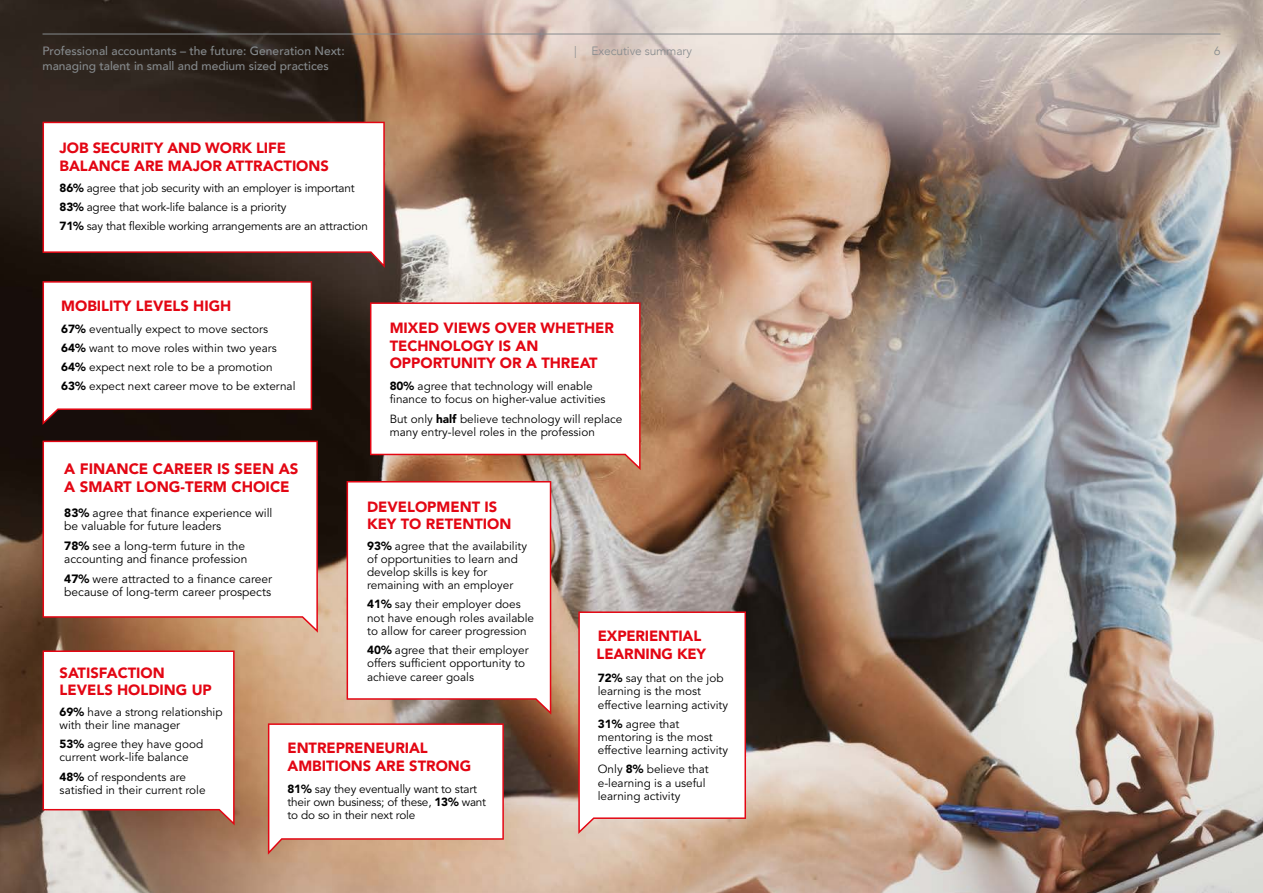
<style>
.page{position:relative;width:1263px;height:893px;background:#fff}
.page>*{position:absolute;margin:0;border:0;box-sizing:border-box;transform-origin:0 0}
.t1{font:900 15px/18px "Avenir";color:#e30613}
.t2{font:900 14.7px/17.7px "Avenir";color:#e30613}
.t3{font:12px/13.5px "Avenir";color:#000}
.t4{font:500 12px "Avenir";color:#858a8d}
.t5{font:300 12px "Avenir";letter-spacing:-.01em;color:#858a8d}
.t6{font:11.7px/13.2px "Avenir";color:#000}
.s1{font-weight:900}
</style>
<div class="page">
<img style="left:0;top:0;width:1263px;height:893px">
<svg style="left:43px;top:281px;width:269px;height:144px"></svg>
<svg style="left:43px;top:441px;width:275px;height:192px"></svg>
<svg style="left:268px;top:723px;width:236px;height:132px"></svg>
<svg style="left:43px;top:650px;width:192px;height:175px"></svg>
<svg style="left:347px;top:481px;width:204px;height:234px"></svg>
<svg style="left:578px;top:611px;width:168px;height:223px"></svg>
<svg style="left:370px;top:302px;width:271px;height:168px"></svg>
<svg style="left:43px;top:122px;width:342px;height:146px"></svg>
<hr style="left:43px;top:34px;width:1177px;height:1px;background:#858a8d">
<p class="t4" style="left:43px;top:40px;width:304px">Professional accountants – the future: Generation Next:</p>
<p class="t5" style="left:1214px;top:43px;width:8px">6</p>
<p class="t4" style="left:43px;top:55px;width:288px">managing talent in small and medium sized practices</p>
<p class="t5" style="left:574px;top:43px;width:119px">| Executive summary</p>
<p class="t2" style="left:60px;top:139px;width:271px">JOB SECURITY AND WORK LIFE<br>BALANCE ARE MAJOR ATTRACTIONS</p>
<p class="t6" style="left:60px;top:178px;width:310px;line-height:19px"><span class="s1">86%</span> agree that job security with an employer is important<br><span class="s1">83%</span> agree that work-life balance is a priority<br><span class="s1">71%</span> say that flexible working arrangements are an attraction</p>
<p class="t2" style="left:61px;top:297px;width:172px">MOBILITY LEVELS HIGH</p>
<p class="t6" style="left:61px;top:319px;width:236px;line-height:19px"><span class="s1">67%</span> eventually expect to move sectors <span class="s1">64%</span> want to move roles within two years <span class="s1">64%</span> expect next role to be a promotion <span class="s1">63%</span> expect next career move to be external</p>
<p class="t2" style="left:390px;top:319px;width:226px">MIXED VIEWS OVER WHETHER<br>TECHNOLOGY IS AN<br>OPPORTUNITY OR A THREAT</p>
<p class="t6" style="left:390px;top:380px;width:217px"><span class="s1">80%</span> agree that technology will enable finance to focus on higher-value activities</p>
<p class="t6" style="left:390px;top:412px;width:234px">But only <span class="s1">half</span> believe technology will replace many entry-level roles in the profession</p>
<p class="t1" style="left:64px;top:460px;width:236px">A FINANCE CAREER IS SEEN AS<br>A SMART LONG-TERM CHOICE</p>
<p class="t3" style="left:64px;top:506px;width:210px"><span class="s1">83%</span> agree that finance experience will be valuable for future leaders</p>
<p class="t3" style="left:64px;top:539px;width:185px"><span class="s1">78%</span> see a long-term future in the accounting and finance profession</p>
<p class="t3" style="left:64px;top:572px;width:209px"><span class="s1">47%</span> were attracted to a finance career because of long-term career prospects</p>
<p class="t2" style="left:60px;top:663px;width:154px">SATISFACTION<br>LEVELS HOLDING UP</p>
<p class="t2" style="left:367px;top:497px;width:146px">DEVELOPMENT IS<br>KEY TO RETENTION</p>
<p class="t6" style="left:367px;top:539px;width:162px"><span class="s1">93%</span> agree that the availability of opportunities to learn and develop skills is key for remaining with an employer</p>
<p class="t6" style="left:367px;top:598px;width:168px"><span class="s1">41%</span> say their employer does not have enough roles available to allow for career progression</p>
<p class="t6" style="left:367px;top:644px;width:163px"><span class="s1">40%</span> agree that their employer offers sufficient opportunity to achieve career goals</p>
<p class="t6" style="left:60px;top:705px;width:164px"><span class="s1">69%</span> have a strong relationship with their line manager</p>
<p class="t6" style="left:60px;top:738px;width:145px"><span class="s1">53%</span> agree they have good current work-life balance</p>
<p class="t6" style="left:60px;top:770px;width:147px"><span class="s1">48%</span> of respondents are satisfied in their current role</p>
<p class="t2" style="left:287px;top:739px;width:185px">ENTREPRENEURIAL<br>AMBITIONS ARE STRONG</p>
<p class="t6" style="left:287px;top:782px;width:200px"><span class="s1">81%</span> say they eventually want to start their own business; of these, <span class="s1">13%</span> want to do so in their next role</p>
<p class="t2" style="left:597px;top:627px;width:111px">EXPERIENTIAL<br>LEARNING KEY</p>
<p class="t6" style="left:598px;top:672px;width:132px"><span class="s1">72%</span> say that on the job learning is the most effective learning activity</p>
<p class="t6" style="left:598px;top:717px;width:132px"><span class="s1">31%</span> agree that mentoring is the most effective learning activity</p>
<p class="t6" style="left:598px;top:763px;width:112px">Only <span class="s1">8%</span> believe that e-learning is a useful learning activity</p>
</div>
